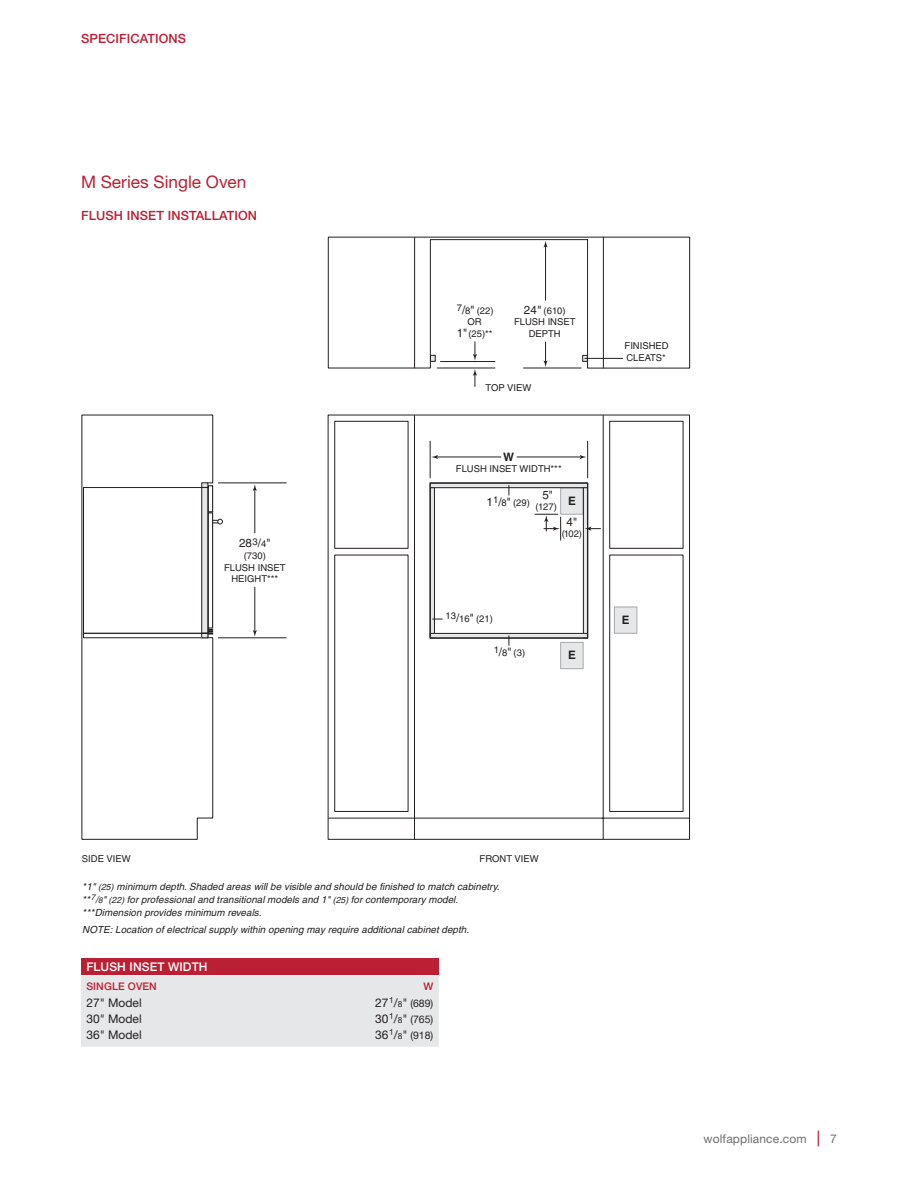
<style>
.page{position:relative;width:918px;height:1188px;background:#fff}
.page>*{position:absolute;margin:0;border:0;box-sizing:border-box;transform-origin:0 0}
.t1{font:17.25px "Helvetica Neue LT Std";color:#ba1f33}
.t2{font:500 12.75px "Helvetica Neue LT Std";letter-spacing:.01em;color:#ba1f33}
.t3{font:12px "Helvetica Neue LT Std";color:#231f20}
.t4{font:12px "Helvetica Neue LT Std";letter-spacing:.01em;color:#6c6d70}
.t5{font:500 12px "Helvetica Neue LT Std";letter-spacing:.01em;color:#fff}
.t6{font:11.7px "Helvetica";color:#231f20}
.t7{font:700 11.7px "Helvetica";color:#231f20}
.t8{font:10.5px "Helvetica Neue LT Std";color:#231f20}
.t9{font:500 10.5px "Helvetica Neue LT Std";letter-spacing:.01em;color:#ba1f33}
.t10{font:italic 9.75px/12.8px "Helvetica";letter-spacing:.005em;color:#231f20}
.t11{font:9.45px/11.7px "Helvetica";color:#231f20;text-align:center}
.s1{font-size:9.45px}
.s2{font-size:11.7px}
.s3{font-size:8.7px}
.s4{font-size:7.95px}
.s5{font-size:12px}
.s6{font-size:8.4px}
.s7{font-weight:500;font-size:15.6px;color:#ba1f33}
</style>
<div class="page">
<svg style="left:81px;top:414px;width:133px;height:426px"></svg>
<svg style="left:253px;top:630px;width:4px;height:7px"></svg>
<hr style="left:255px;top:587px;width:1px;height:45px;background:#231f20">
<svg style="left:253px;top:484px;width:4px;height:7px"></svg>
<hr style="left:255px;top:489px;width:1px;height:44px;background:#231f20">
<hr style="left:218px;top:483px;width:68px;height:1px;background:#231f20">
<hr style="left:218px;top:638px;width:68px;height:1px;background:#231f20">
<svg style="left:83px;top:485px;width:140px;height:154px"></svg>
<svg style="left:201px;top:482px;width:7px;height:6px"></svg>
<svg style="left:334px;top:421px;width:350px;height:391px"></svg>
<hr style="left:414px;top:416px;width:1px;height:423px;background:#231f20">
<hr style="left:603px;top:416px;width:1px;height:423px;background:#231f20">
<hr style="left:329px;top:818px;width:360px;height:1px;background:#231f20">
<div style="left:328px;top:415px;width:362px;height:425px;border:1px solid #231f20"></div>
<svg style="left:432px;top:633px;width:154px;height:4px"></svg>
<svg style="left:432px;top:484px;width:154px;height:4px"></svg>
<div style="left:430px;top:482px;width:158px;height:157px;border:1px solid #231f20"></div>
<svg style="left:327px;top:237px;width:363px;height:132px"></svg>
<svg style="left:544px;top:342px;width:4px;height:25px"></svg>
<svg style="left:544px;top:241px;width:4px;height:6px"></svg>
<hr style="left:545px;top:246px;width:1px;height:54px;background:#231f20">
<hr style="left:524px;top:368px;width:57px;height:1px;background:#231f20">
<hr style="left:437px;top:368px;width:58px;height:1px;background:#231f20">
<hr style="left:441px;top:361px;width:54px;height:1px;background:#231f20">
<svg style="left:473px;top:342px;width:4px;height:19px"></svg>
<svg style="left:473px;top:369px;width:4px;height:18px"></svg>
<svg style="left:431px;top:455px;width:7px;height:4px"></svg>
<hr style="left:436px;top:457px;width:65px;height:1px;background:#231f20">
<svg style="left:580px;top:455px;width:6px;height:4px"></svg>
<hr style="left:517px;top:457px;width:65px;height:1px;background:#231f20">
<hr style="left:430px;top:441px;width:1px;height:37px;background:#231f20">
<hr style="left:587px;top:441px;width:1px;height:37px;background:#231f20">
<svg style="left:585px;top:527px;width:16px;height:4px"></svg>
<div style="left:560px;top:642px;width:23px;height:27px;background:#e6e7e9;border:1px solid #a8a9ad"></div>
<div style="left:614px;top:607px;width:23px;height:27px;background:#e6e7e9;border:1px solid #a8a9ad"></div>
<svg style="left:582px;top:355px;width:6px;height:7px"></svg>
<svg style="left:430px;top:355px;width:6px;height:7px"></svg>
<hr style="left:585px;top:358px;width:38px;height:1px;background:#231f20">
<div style="left:81px;top:958px;width:358px;height:17px;background:#ba1f33"></div>
<div style="left:81px;top:975px;width:358px;height:72px;background:#e6e7e9"></div>
<h2 class="t2" style="left:81px;top:31px;width:107px">SPECIFICATIONS</h2>
<h1 class="t1" style="left:81px;top:171px;width:167px">M Series Single Oven</h1>
<h2 class="t2" style="left:81px;top:208px;width:178px">FLUSH INSET INSTALLATION</h2>
<p class="t6" style="left:239px;top:537px;width:33px">28<sup>3</sup>/<span class="s1">4</span>"</p>
<p class="t11" style="left:224px;top:550px;width:63px">(730)<br>FLUSH INSET<br>HEIGHT***</p>
<p class="t11" style="left:457px;top:304px;width:38px">7<span class="s2">/</span>8<span class="s2">"</span> (22)<br>OR<br><span class="s2">1"</span>(25)**</p>
<p class="t11" style="left:514px;top:304px;width:63px"><span class="s2">24"</span> (610)<br>FLUSH INSET<br>DEPTH</p>
<p class="t11" style="left:486px;top:381px;width:47px">TOP VIEW</p>
<p class="t7" style="left:503px;top:450px;width:12px">W</p>
<p class="t11" style="left:456px;top:463px;width:107px">FLUSH INSET WIDTH***</p>
<p class="t6" style="left:542px;top:488px;width:12px">5"</p>
<p class="t11" style="left:536px;top:501px;width:23px">(127)</p>
<p class="t11" style="left:487px;top:497px;width:45px"><span class="s2">1</span>1<span class="s2">/</span>8<span class="s2">"</span> (29)</p>
<p class="t7" style="left:568px;top:493px;width:9px">E</p>
<p class="t11" style="left:446px;top:613px;width:49px">13<span class="s2">/</span>16<span class="s2">"</span> (21)</p>
<p class="t11" style="left:494px;top:647px;width:33px">1<span class="s2">/</span>8<span class="s2">"</span> (3)</p>
<p class="t6" style="left:567px;top:516px;width:12px">4"</p>
<p class="t11" style="left:562px;top:528px;width:22px">(102)</p>
<p class="t7" style="left:568px;top:648px;width:9px">E</p>
<p class="t11" style="left:625px;top:340px;width:46px;text-align:left">FINISHED<br>CLEATS*</p>
<p class="t7" style="left:622px;top:612px;width:9px">E</p>
<p class="t11" style="left:82px;top:852px;width:50px">SIDE VIEW</p>
<p class="t11" style="left:480px;top:852px;width:61px">FRONT VIEW</p>
<p class="t10" style="left:82px;top:880px;width:419px">*1" <span class="s3">(25)</span> minimum depth. Shaded areas will be visible and should be finished to match cabinetry. **<sup>7</sup>/<span class="s4">8</span>" <span class="s3">(22)</span> for professional and transitional models and 1" <span class="s3">(25)</span> for contemporary model. ***Dimension provides minimum reveals.</p>
<p class="t10" style="left:82px;top:923px;width:388px">NOTE: Location of electrical supply within opening may require additional cabinet depth.</p>
<p class="t5" style="left:86px;top:960px;width:123px">FLUSH INSET WIDTH</p>
<p class="t9" style="left:86px;top:980px;width:72px">SINGLE OVEN</p>
<p class="t9" style="left:423px;top:980px;width:11px">W</p>
<p class="t3" style="left:86px;top:995px;width:57px">27" Model</p>
<p class="t8" style="left:375px;top:997px;width:60px"><span class="s5">27</span><sup>1</sup><span class="s5">/</span><span class="s6">8</span><span class="s5">"</span> (689)</p>
<p class="t3" style="left:86px;top:1011px;width:57px">30" Model</p>
<p class="t8" style="left:375px;top:1013px;width:60px"><span class="s5">30</span><sup>1</sup><span class="s5">/</span><span class="s6">8</span><span class="s5">"</span> (765)</p>
<p class="t3" style="left:86px;top:1027px;width:57px">36" Model</p>
<p class="t8" style="left:375px;top:1029px;width:60px"><span class="s5">36</span><sup>1</sup><span class="s5">/</span><span class="s6">8</span><span class="s5">"</span> (918)</p>
<p class="t4" style="left:704px;top:1131px;width:135px">wolfappliance.com <span class="s7">|</span> 7</p>
</div>
